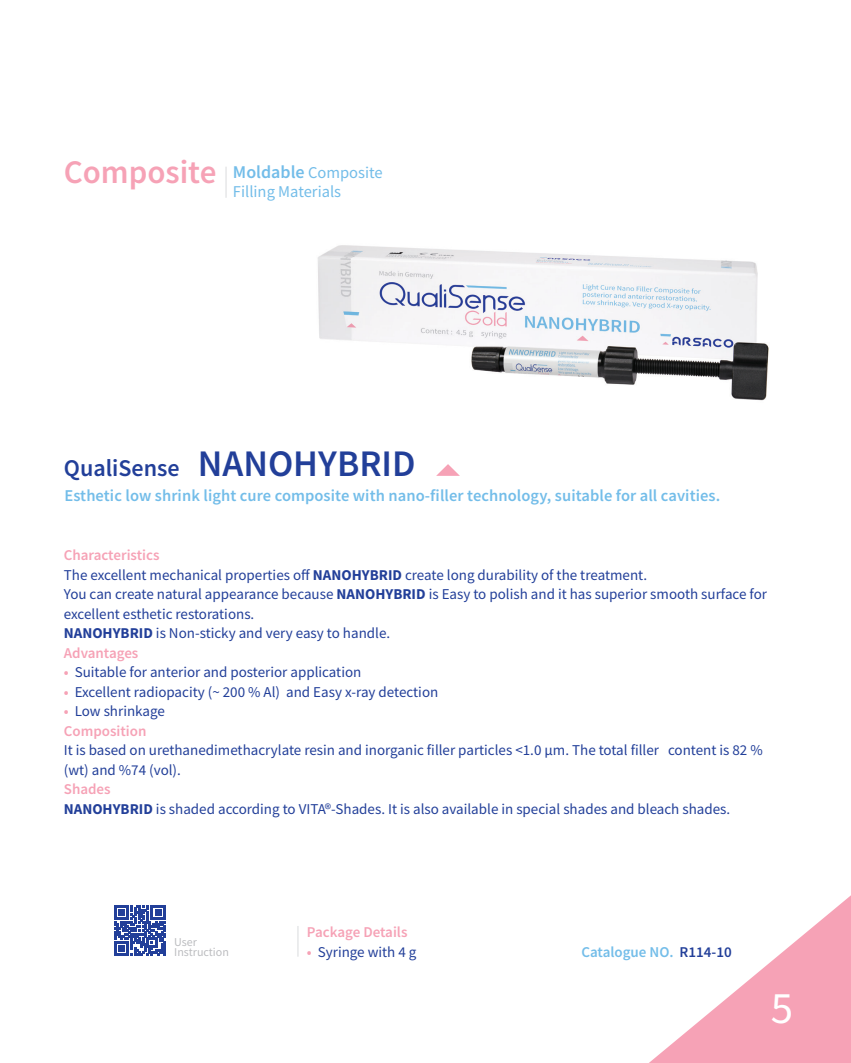
<style>
.page{position:relative;width:851px;height:1063px;background:#fff}
.page>*{position:absolute;margin:0;border:0;box-sizing:border-box;transform-origin:0 0}
.t1{font:45px "Source Sans Pro";color:#fff}
.t2{font:600 37.5px "Source Sans Pro";color:#223f99}
.t3{font:600 33px "Source Sans Pro";color:#f6a2b6}
.t4{font:600 24px "Source Sans Pro";color:#223f99}
.t5{font:600 16.5px "Source Sans Pro";letter-spacing:.005em;color:#73bde9}
.t6{font:16.5px "Source Sans Pro";color:#73bde9}
.t7{font:15px/19.5px "Source Sans Pro";color:#223f99}
.t8{font:600 15px "Source Sans Pro";color:#f6a2b6}
.t9{font:600 15px "Source Sans Pro";color:#73bde9}
.t10{font:12px/10.5px "Source Sans Pro";color:#bcbdc0}
.s1{font-weight:600;font-size:18px}
.s2{font-weight:700}
.s3{font-weight:600;color:#f6a2b6}
.s4{color:#223f99}
</style>
<div class="page">
<svg style="left:649px;top:896px;width:201px;height:167px"></svg>
<svg style="left:115px;top:905px;width:50px;height:51px"></svg>
<hr style="left:297px;top:926px;width:1px;height:31px;background:#dcdddf">
<hr style="left:225px;top:167px;width:1px;height:31px;background:#dcdddf">
<img style="left:317px;top:245px;width:452px;height:156px">
<svg style="left:436px;top:464px;width:24px;height:12px"></svg>
<p class="t3" style="left:64px;top:150px;width:154px">Composite</p>
<p class="t6" style="left:233px;top:162px;width:151px"><span class="s1">Moldable</span> Composite</p>
<p class="t6" style="left:233px;top:181px;width:110px">Filling Materials</p>
<p class="t4" style="left:64px;top:452px;width:117px">QualiSense</p>
<p class="t2" style="left:198px;top:439px;width:219px">NANOHYBRID</p>
<p class="t5" style="left:64px;top:485px;width:657px">Esthetic low shrink light cure composite with nano-filler technology, suitable for all cavities.</p>
<p class="t8" style="left:64px;top:546px;width:97px">Characteristics</p>
<p class="t7" style="left:64px;top:565px;width:584px">The excellent mechanical properties off <span class="s2">NANOHYBRID</span> create long durability of the treatment.</p>
<p class="t7" style="left:64px;top:585px;width:704px">You can create natural appearance because <span class="s2">NANOHYBRID</span> is Easy to polish and it has superior smooth surface for excellent esthetic restorations.</p>
<p class="t7" style="left:64px;top:624px;width:328px"><span class="s2">NANOHYBRID</span> is Non-sticky and very easy to handle.</p>
<p class="t8" style="left:64px;top:643px;width:76px">Advantages</p>
<p class="t7" style="left:64px;top:663px;width:299px"><span class="s3">•</span> Suitable for anterior and posterior application</p>
<p class="t7" style="left:64px;top:682px;width:376px"><span class="s3">•</span> Excellent radiopacity (~ 200 % Al) and Easy x-ray detection</p>
<p class="t7" style="left:64px;top:702px;width:102px"><span class="s3">•</span> Low shrinkage</p>
<p class="t8" style="left:64px;top:721px;width:84px">Composition</p>
<p class="t7" style="left:64px;top:741px;width:700px">It is based on urethanedimethacrylate resin and inorganic filler particles &lt;1.0 µm. The total filler content is 82 % (wt) and %74 (vol).</p>
<p class="t8" style="left:64px;top:780px;width:48px">Shades</p>
<p class="t7" style="left:64px;top:799px;width:668px"><span class="s2">NANOHYBRID</span> is shaded according to VITA®-Shades. It is also available in special shades and bleach shades.</p>
<p class="t10" style="left:174px;top:936px;width:56px">User<br>Instruction</p>
<p class="t8" style="left:307px;top:922px;width:102px">Package Details</p>
<p class="t7" style="left:307px;top:942px;width:111px"><span class="s3">•</span> Syringe with 4 g</p>
<p class="t9" style="left:581px;top:942px;width:152px">Catalogue NO. <span class="s4">R114-10</span></p>
<h1 class="t1" style="left:770px;top:980px;width:24px">5</h1>
</div>
